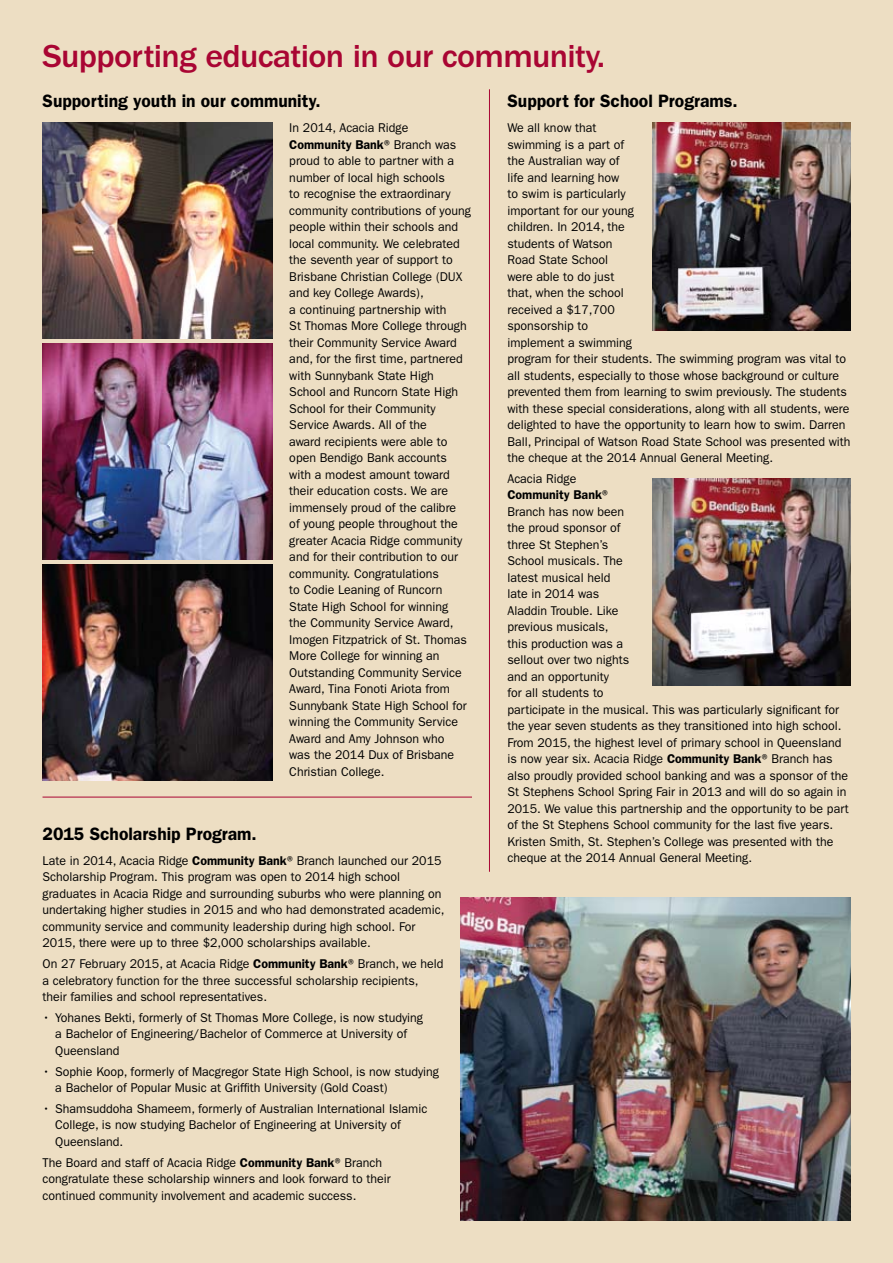
<style>
.page{position:relative;width:893px;height:1263px;background:#eddec3}
.page>*{position:absolute;margin:0;border:0;box-sizing:border-box;transform-origin:0 0}
.t1{font:500 33px "Franklin Gothic";letter-spacing:-.02em;color:#a90533}
.t2{font:600 18px "Franklin Gothic";color:#000}
.t3{font:12.75px/16.5px "Franklin Gothic";color:#000}
.s1{font-weight:600}
</style>
<div class="page">
<hr style="left:43px;top:797px;width:429px;height:1px;background:#a90533">
<img style="left:43px;top:122px;width:229px;height:216px">
<img style="left:43px;top:343px;width:229px;height:216px">
<img style="left:43px;top:565px;width:229px;height:215px">
<img style="left:652px;top:123px;width:198px;height:207px">
<img style="left:652px;top:478px;width:198px;height:208px">
<img style="left:461px;top:897px;width:389px;height:323px">
<hr style="left:489px;top:89px;width:1px;height:783px;background:#a90533">
<h1 class="t1" style="left:43px;top:38px;width:564px">Supporting education in our community.</h1>
<h2 class="t2" style="left:43px;top:90px;width:280px">Supporting youth in our community.</h2>
<p class="t3" style="left:289px;top:120px;width:183px">In 2014, Acacia Ridge<br><span class="s1">Community Bank</span>® Branch was proud to able to partner with a number of local high schools<br>to recognise the extraordinary community contributions of young people within their schools and local community. We celebrated the seventh year of support to<br>Brisbane Christian College (DUX and key College Awards),<br>a continuing partnership with<br>St Thomas More College through their Community Service Award and, for the first time, partnered with Sunnybank State High<br>School and Runcorn State High<br>School for their Community<br>Service Awards. All of the<br>award recipients were able to open Bendigo Bank accounts with a modest amount toward their education costs. We are immensely proud of the calibre<br>of young people throughout the greater Acacia Ridge community and for their contribution to our community. Congratulations<br>to Codie Leaning of Runcorn<br>State High School for winning<br>the Community Service Award,<br>Imogen Fitzpatrick of St. Thomas<br>More College for winning an<br>Outstanding Community Service<br>Award, Tina Fonoti Ariota from<br>Sunnybank State High School for winning the Community Service<br>Award and Amy Johnson who<br>was the 2014 Dux of Brisbane<br>Christian College.</p>
<h2 class="t2" style="left:43px;top:823px;width:216px">2015 Scholarship Program.</h2>
<p class="t3" style="left:43px;top:852px;width:403px">Late in 2014, Acacia Ridge <span class="s1">Community Bank</span>® Branch launched our 2015<br>Scholarship Program. This program was open to 2014 high school graduates in Acacia Ridge and surrounding suburbs who were planning on undertaking higher studies in 2015 and who had demonstrated academic, community service and community leadership during high school. For 2015, there were up to three $2,000 scholarships available.</p>
<p class="t3" style="left:43px;top:956px;width:402px">On 27 February 2015, at Acacia Ridge <span class="s1">Community Bank</span>® Branch, we held a celebratory function for the three successful scholarship recipients, their families and school representatives.</p>
<p class="t3" style="left:55px;top:1009px;width:369px;text-indent:-13px">• Yohanes Bekti, formerly of St Thomas More College, is now studying a Bachelor of Engineering/Bachelor of Commerce at University of<br>Queensland</p>
<p class="t3" style="left:55px;top:1063px;width:385px;text-indent:-13px">• Sophie Koop, formerly of Macgregor State High School, is now studying a Bachelor of Popular Music at Griffith University (Gold Coast)</p>
<p class="t3" style="left:55px;top:1100px;width:374px;text-indent:-13px">• Shamsuddoha Shameem, formerly of Australian International Islamic<br>College, is now studying Bachelor of Engineering at University of<br>Queensland.</p>
<p class="t3" style="left:43px;top:1154px;width:350px">The Board and staff of Acacia Ridge <span class="s1">Community Bank</span>® Branch congratulate these scholarship winners and look forward to their continued community involvement and academic success.</p>
<h2 class="t2" style="left:507px;top:90px;width:232px">Support for School Programs.</h2>
<p class="t3" style="left:507px;top:120px;width:345px">We all know that<br>swimming is a part of<br>the Australian way of<br>life and learning how<br>to swim is particularly<br>important for our young<br>children. In 2014, the<br>students of Watson<br>Road State School<br>were able to do just<br>that, when the school<br>received a $17,700<br>sponsorship to<br>implement a swimming<br>program for their students. The swimming program was vital to all students, especially to those whose background or culture prevented them from learning to swim previously. The students with these special considerations, along with all students, were delighted to have the opportunity to learn how to swim. Darren Ball, Principal of Watson Road State School was presented with the cheque at the 2014 Annual General Meeting.</p>
<p class="t3" style="left:507px;top:470px;width:343px">Acacia Ridge<br><span class="s1">Community Bank</span>®<br>Branch has now been<br>the proud sponsor of<br>three St Stephen’s<br>School musicals. The<br>latest musical held<br>late in 2014 was<br>Aladdin Trouble. Like<br>previous musicals,<br>this production was a<br>sellout over two nights<br>and an opportunity<br>for all students to<br>participate in the musical. This was particularly significant for the year seven students as they transitioned into high school.<br>From 2015, the highest level of primary school in Queensland is now year six. Acacia Ridge <span class="s1">Community Bank</span>® Branch has also proudly provided school banking and was a sponsor of the St Stephens School Spring Fair in 2013 and will do so again in 2015. We value this partnership and the opportunity to be part of the St Stephens School community for the last five years.<br>Kristen Smith, St. Stephen’s College was presented with the cheque at the 2014 Annual General Meeting.</p>
</div>
